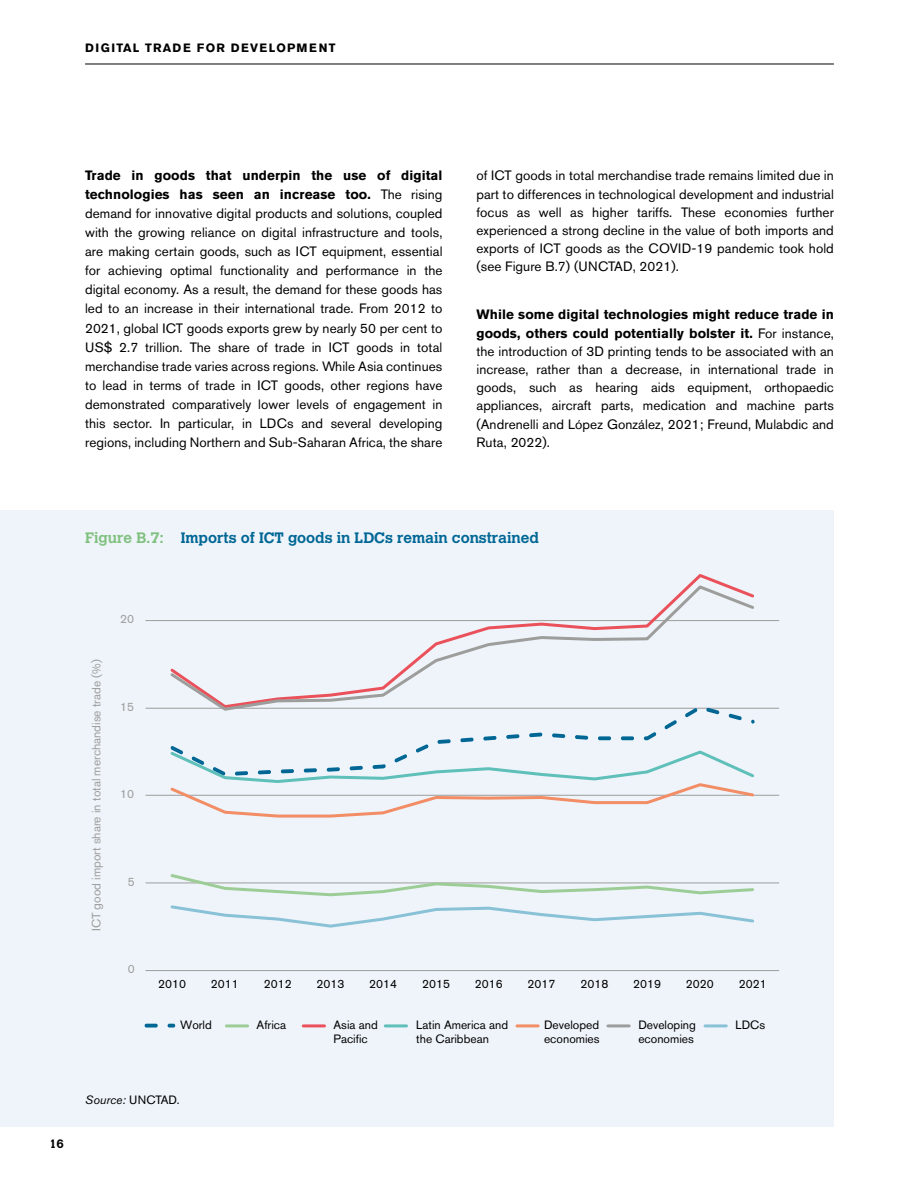
<style>
.page{position:relative;width:919px;height:1191px;background:#fff}
.page>*{position:absolute;margin:0;border:0;box-sizing:border-box;transform-origin:0 0}
.t1{font:700 15px "Calvert MT Std";color:#006795}
.t2{font:13.5px/19px "Akzidenz Grotesk BE";letter-spacing:.005em;color:#000;text-align:justify}
.t3{font:12px/14.4px "Akzidenz Grotesk BE";color:#000}
.t4{font:12px "Akzidenz Grotesk BE";color:#9d9d9c}
.t5{font:700 12px "Akzidenz Grotesk BE";letter-spacing:.1em;color:#000}
.t6{font:italic 12px "Akzidenz Grotesk BE";color:#000}
.t7{font:700 12px "Calvert MT Std";color:#000}
.s1{font-weight:700}
.s2{color:#81c180}
.s3{font-style:normal}
</style>
<div class="page">
<hr style="left:85px;top:64px;width:748px;height:1px;background:#000">
<div style="left:0;top:510px;width:833px;height:617px;background:#eef4fa"></div>
<hr style="left:145px;top:882px;width:634px;height:1px;background:#9d9d9c">
<hr style="left:145px;top:795px;width:634px;height:1px;background:#9d9d9c">
<hr style="left:145px;top:708px;width:634px;height:1px;background:#9d9d9c">
<hr style="left:145px;top:620px;width:634px;height:1px;background:#9d9d9c">
<hr style="left:145px;top:970px;width:634px;height:1px;background:#9d9d9c">
<svg style="left:168px;top:712px;width:588px;height:106px"></svg>
<svg style="left:168px;top:583px;width:588px;height:129px"></svg>
<svg style="left:168px;top:874px;width:588px;height:54px"></svg>
<svg style="left:145px;top:1023px;width:13px;height:4px"></svg>
<svg style="left:167px;top:1023px;width:8px;height:4px"></svg>
<hr style="left:226px;top:1024px;width:22px;height:3px;background:#9dcd96">
<hr style="left:303px;top:1024px;width:21px;height:3px;background:#ea515a">
<hr style="left:385px;top:1024px;width:21px;height:3px;background:#5fbfb9">
<hr style="left:517px;top:1024px;width:21px;height:3px;background:#f28d65">
<hr style="left:608px;top:1024px;width:21px;height:3px;background:#9d9d9c">
<hr style="left:705px;top:1024px;width:21px;height:3px;background:#89c1d7">
<p class="t5" style="left:85px;top:40px;width:252px">DIGITAL TRADE FOR DEVELOPMENT</p>
<p class="t2" style="left:85px;top:166px;width:359px"><span class="s1">Trade in goods that underpin the use of digital technologies has seen an increase too.</span> The rising demand for innovative digital products and solutions, coupled with the growing reliance on digital infrastructure and tools, are making certain goods, such as ICT equipment, essential for achieving optimal functionality and performance in the digital economy. As a result, the demand for these goods has led to an increase in their international trade. From 2012 to 2021, global ICT goods exports grew by nearly 50 per cent to US$ 2.7 trillion. The share of trade in ICT goods in total merchandise trade varies across regions. While Asia continues to lead in terms of trade in ICT goods, other regions have demonstrated comparatively lower levels of engagement in this sector. In particular, in LDCs and several developing regions, including Northern and Sub-Saharan Africa, the share</p>
<p class="t2" style="left:476px;top:166px;width:359px;line-height:18.1px">of ICT goods in total merchandise trade remains limited due in part to differences in technological development and industrial focus as well as higher tariffs. These economies further experienced a strong decline in the value of both imports and exports of ICT goods as the COVID-19 pandemic took hold (see Figure B.7) (UNCTAD, 2021).</p>
<p class="t2" style="left:476px;top:305px;width:359px;line-height:18.1px"><span class="s1">While some digital technologies might reduce trade in goods, others could potentially bolster it.</span> For instance, the introduction of 3D printing tends to be associated with an increase, rather than a decrease, in international trade in goods, such as hearing aids equipment, orthopaedic appliances, aircraft parts, medication and machine parts (Andrenelli and López González, 2021; Freund, Mulabdic and Ruta, 2022).</p>
<p class="t1" style="left:85px;top:528px;width:455px"><span class="s2">Figure B.7:</span> Imports of ICT goods in LDCs remain constrained</p>
<p class="t7" style="left:49px;top:1136px;width:16px">16</p>
<p class="t4" style="left:89px;top:931px;width:273px;rotate:-90deg">ICT good import share in total merchandise trade (%)</p>
<p class="t4" style="left:120px;top:612px;width:15px">20</p>
<p class="t4" style="left:120px;top:699px;width:15px">15</p>
<p class="t4" style="left:120px;top:787px;width:15px">10</p>
<p class="t4" style="left:128px;top:874px;width:8px">5</p>
<p class="t4" style="left:128px;top:961px;width:8px">0</p>
<p class="t3" style="left:158px;top:976px;width:29px">2010</p>
<p class="t3" style="left:211px;top:976px;width:29px">2011</p>
<p class="t3" style="left:264px;top:976px;width:29px">2012</p>
<p class="t3" style="left:316px;top:976px;width:29px">2013</p>
<p class="t3" style="left:369px;top:976px;width:29px">2014</p>
<p class="t3" style="left:422px;top:976px;width:29px">2015</p>
<p class="t3" style="left:475px;top:976px;width:29px">2016</p>
<p class="t3" style="left:527px;top:976px;width:29px">2017</p>
<p class="t3" style="left:580px;top:976px;width:29px">2018</p>
<p class="t3" style="left:633px;top:976px;width:29px">2019</p>
<p class="t3" style="left:686px;top:976px;width:29px">2020</p>
<p class="t3" style="left:738px;top:976px;width:29px">2021</p>
<p class="t3" style="left:180px;top:1017px;width:33px">World</p>
<p class="t3" style="left:256px;top:1017px;width:31px">Africa</p>
<p class="t3" style="left:333px;top:1017px;width:46px">Asia and<br>Pacific</p>
<p class="t3" style="left:416px;top:1017px;width:93px">Latin America and the Caribbean</p>
<p class="t3" style="left:544px;top:1017px;width:57px">Developed economies</p>
<p class="t3" style="left:638px;top:1017px;width:59px">Developing economies</p>
<p class="t3" style="left:735px;top:1017px;width:31px">LDCs</p>
<p class="t6" style="left:85px;top:1093px;width:96px">Source: <span class="s3">UNCTAD.</span></p>
</div>
